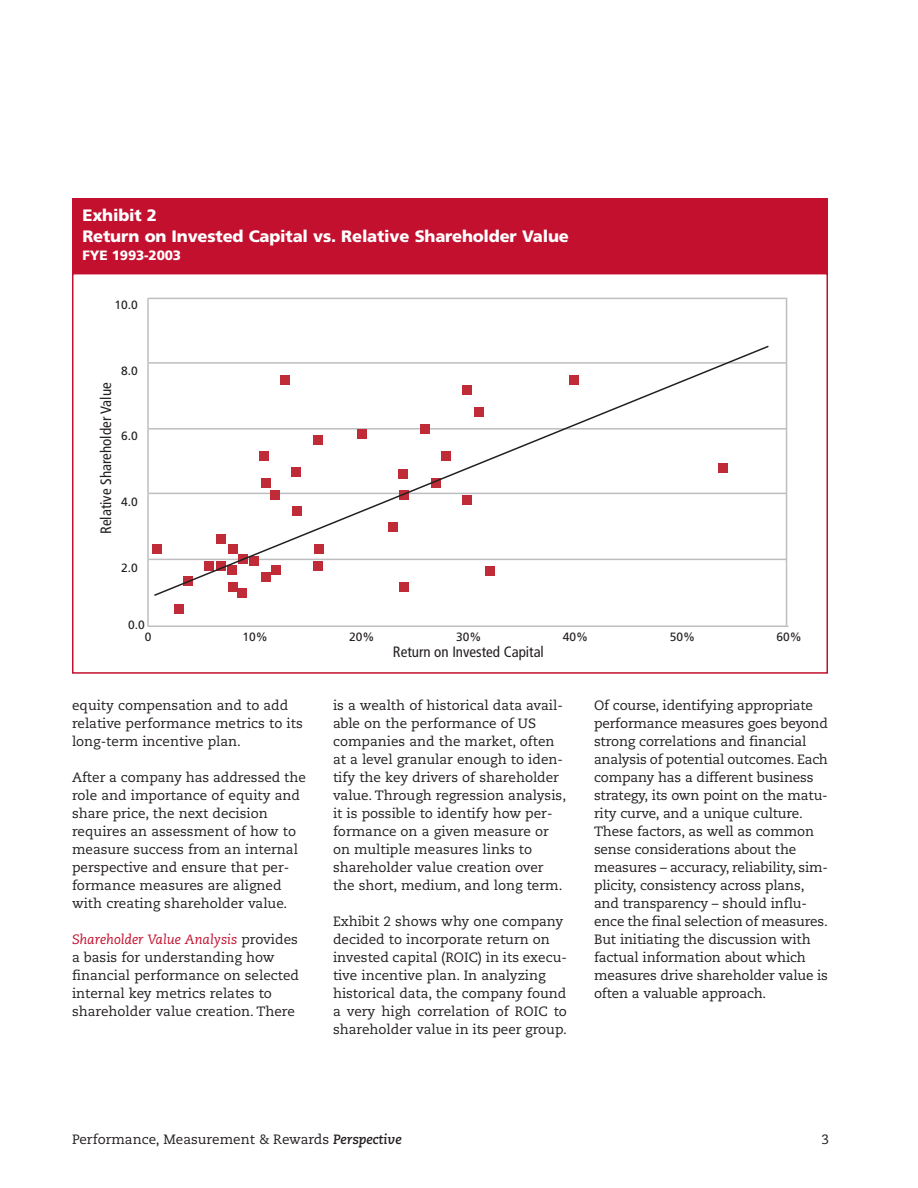
<style>
.page{position:relative;width:918px;height:1188px;background:#fff}
.page>*{position:absolute;margin:0;border:0;box-sizing:border-box;transform-origin:0 0}
.t1{font:900 16.5px/21px "Frutiger";letter-spacing:-.01em;color:#fff}
.t2{font:condensed 15px "Frutiger";color:#231f20}
.t3{font:13.5px/18px "Caecilia";color:#231f20}
.t4{font:900 13.5px "Frutiger";letter-spacing:-.01em;color:#fff}
.t5{font:12px "Frutiger";color:#231f20}
.s1{font-style:italic;color:#c3102f}
.s2{font-weight:700;font-style:italic}
</style>
<div class="page">
<hr style="left:147px;top:298px;width:2px;height:328px;background:#bdbec1">
<hr style="left:148px;top:625px;width:641px;height:2px;background:#bdbec1">
<hr style="left:148px;top:298px;width:638px;height:1px;background:#bdbec1">
<hr style="left:149px;top:362px;width:637px;height:2px;background:#bdbec1">
<hr style="left:149px;top:428px;width:637px;height:2px;background:#bdbec1">
<hr style="left:149px;top:493px;width:637px;height:1px;background:#bdbec1">
<hr style="left:149px;top:559px;width:637px;height:1px;background:#bdbec1">
<div style="left:238px;top:588px;width:9px;height:10px;background:#bf2b37"></div>
<div style="left:175px;top:604px;width:9px;height:10px;background:#bf2b37"></div>
<svg style="left:152px;top:345px;width:618px;height:252px"></svg>
<hr style="left:786px;top:298px;width:1px;height:328px;background:#bdbec1">
<div style="left:72px;top:273px;width:756px;height:401px;border:2px solid #c3102f"></div>
<div style="left:73px;top:199px;width:754px;height:74px;background:#c3102f"></div>
<div style="left:72px;top:198px;width:756px;height:76px;border:2px solid #c3102f"></div>
<p class="t1" style="left:82px;top:206px;width:488px">Exhibit 2<br>Return on Invested Capital vs. Relative Shareholder Value</p>
<p class="t4" style="left:82px;top:250px;width:100px">FYE 1993-2003</p>
<p class="t5" style="left:115px;top:300px;width:25px">10.0</p>
<p class="t2" style="left:100px;top:534px;width:153px;rotate:-90deg">Relative Shareholder Value</p>
<p class="t5" style="left:121px;top:366px;width:18px">8.0</p>
<p class="t5" style="left:121px;top:431px;width:18px">6.0</p>
<p class="t5" style="left:121px;top:497px;width:18px">4.0</p>
<p class="t5" style="left:121px;top:563px;width:18px">2.0</p>
<p class="t5" style="left:128px;top:620px;width:18px">0.0</p>
<p class="t5" style="left:145px;top:632px;width:8px">0</p>
<p class="t5" style="left:242px;top:632px;width:27px">10%</p>
<p class="t5" style="left:349px;top:632px;width:27px">20%</p>
<p class="t5" style="left:456px;top:632px;width:27px">30%</p>
<p class="t5" style="left:563px;top:632px;width:27px">40%</p>
<p class="t5" style="left:670px;top:632px;width:27px">50%</p>
<p class="t5" style="left:777px;top:632px;width:27px">60%</p>
<p class="t2" style="left:393px;top:646px;width:153px">Return on Invested Capital</p>
<p class="t3" style="left:72px;top:697px;width:232px">equity compensation and to add relative performance metrics to its long-term incentive plan.</p>
<p class="t3" style="left:72px;top:769px;width:235px">After a company has addressed the role and importance of equity and share price, the next decision requires an assessment of how to measure success from an internal perspective and ensure that per&shy;formance measures are aligned with creating shareholder value.</p>
<p class="t3" style="left:72px;top:931px;width:229px"><span class="s1">Shareholder Value Analysis</span> provides a basis for understanding how financial performance on selected internal key metrics relates to shareholder value creation. There</p>
<p class="t3" style="left:333px;top:697px;width:235px">is a wealth of historical data avail&shy;able on the performance of US companies and the market, often at a level granular enough to iden&shy;tify the key drivers of shareholder value. Through regression analysis, it is possible to identify how per&shy;formance on a given measure or on multiple measures links to shareholder value creation over the short, medium, and long term.</p>
<p class="t3" style="left:333px;top:913px;width:236px">Exhibit 2 shows why one company decided to incorporate return on invested capital (ROIC) in its execu&shy;tive incentive plan. In analyzing historical data, the company found a very high correlation of ROIC to shareholder value in its peer group.</p>
<p class="t3" style="left:594px;top:697px;width:236px">Of course, identifying appropriate performance measures goes beyond strong correlations and financial analysis of potential outcomes. Each company has a different business strategy, its own point on the matu&shy;rity curve, and a unique culture.<br>These factors, as well as common sense considerations about the measures – accuracy, reliability, sim&shy;plicity, consistency across plans, and transparency – should influ&shy;ence the final selection of measures.<br>But initiating the discussion with factual information about which measures drive shareholder value is often a valuable approach.</p>
<p class="t3" style="left:72px;top:1131px;width:331px">Performance, Measurement &amp; Rewards <span class="s2">Perspective</span></p>
<p class="t3" style="left:821px;top:1132px;width:9px">3</p>
</div>
